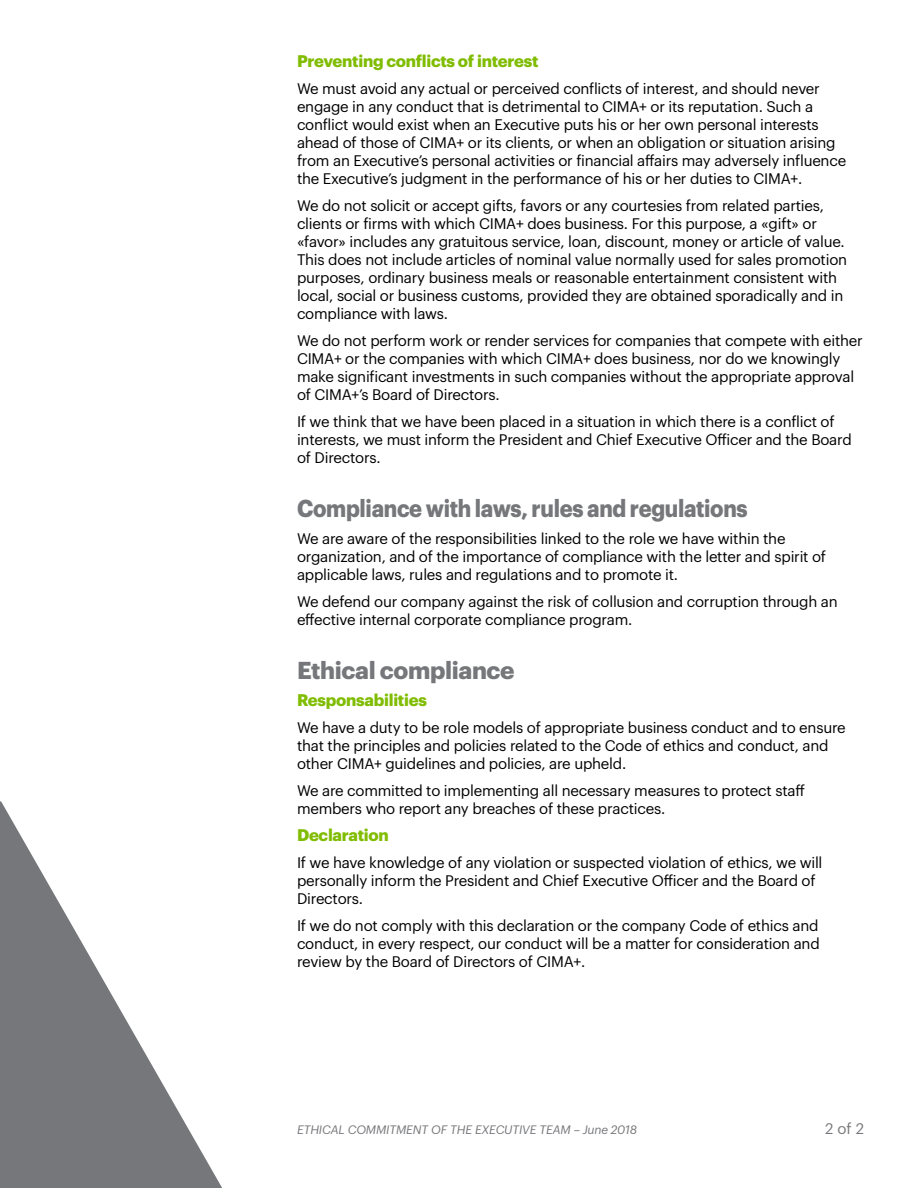
<style>
.page{position:relative;width:918px;height:1188px;background:#fff}
.page>*{position:absolute;margin:0;border:0;box-sizing:border-box;transform-origin:0 0}
.t1{font:700 24px "Graphik";letter-spacing:-.015em;color:#76777a;scale:.9 1}
.t2{font:700 24px "Graphik";letter-spacing:-.015em;color:#76777a}
.t3{font:700 16.5px "Graphik";letter-spacing:-.015em;color:#80bc00}
.texte_regulier{font:15px/18px "Graphik";letter-spacing:-.015em;color:#000}
.t4{font:15px "Graphik";color:#76777a}
.t5{font:italic 12px "Graphik";letter-spacing:-.01em;color:#76777a}
</style>
<div class="page">
<svg style="left:0;top:801px;width:222px;height:387px;fill:#76777a"></svg>
<p class="t3" style="left:297px;top:49px;width:243px">Preventing conflicts of interest</p>
<p class="texte_regulier" style="left:297px;top:79px;width:551px">We must avoid any actual or perceived conflicts of interest, and should never engage in any conduct that is detrimental to CIMA+ or its reputation. Such a conflict would exist when an Executive puts his or her own personal interests ahead of those of CIMA+ or its clients, or when an obligation or situation arising from an Executive’s personal activities or financial affairs may adversely influence the Executive’s judgment in the performance of his or her duties to CIMA+.</p>
<p class="texte_regulier" style="left:297px;top:196px;width:552px">We do not solicit or accept gifts, favors or any courtesies from related parties, clients or firms with which CIMA+ does business. For this purpose, a «gift» or «favor» includes any gratuitous service, loan, discount, money or article of value.<br>This does not include articles of nominal value normally used for sales promotion purposes, ordinary business meals or reasonable entertainment consistent with local, social or business customs, provided they are obtained sporadically and in compliance with laws.</p>
<p class="texte_regulier" style="left:297px;top:331px;width:567px">We do not perform work or render services for companies that compete with either CIMA+ or the companies with which CIMA+ does business, nor do we knowingly make significant investments in such companies without the appropriate approval of CIMA+’s Board of Directors.</p>
<p class="texte_regulier" style="left:297px;top:412px;width:556px">If we think that we have been placed in a situation in which there is a conflict of interests, we must inform the President and Chief Executive Officer and the Board of Directors.</p>
<p class="t1" style="left:297px;top:490px;width:502px">Compliance with laws, rules and regulations</p>
<p class="texte_regulier" style="left:297px;top:529px;width:531px">We are aware of the responsibilities linked to the role we have within the organization, and of the importance of compliance with the letter and spirit of applicable laws, rules and regulations and to promote it.</p>
<p class="texte_regulier" style="left:297px;top:592px;width:542px">We defend our company against the risk of collusion and corruption through an effective internal corporate compliance program.</p>
<p class="t2" style="left:297px;top:652px;width:219px">Ethical compliance</p>
<p class="t3" style="left:297px;top:688px;width:131px">Responsabilities</p>
<p class="texte_regulier" style="left:297px;top:718px;width:550px">We have a duty to be role models of appropriate business conduct and to ensure that the principles and policies related to the Code of ethics and conduct, and other CIMA+ guidelines and policies, are upheld.</p>
<p class="texte_regulier" style="left:297px;top:781px;width:509px">We are committed to implementing all necessary measures to protect staff members who report any breaches of these practices.</p>
<p class="t3" style="left:297px;top:823px;width:93px">Declaration</p>
<p class="texte_regulier" style="left:297px;top:853px;width:527px">If we have knowledge of any violation or suspected violation of ethics, we will personally inform the President and Chief Executive Officer and the Board of<br>Directors.</p>
<p class="texte_regulier" style="left:297px;top:916px;width:524px;text-align:justify">If we do not comply with this declaration or the company Code of ethics and conduct, in every respect, our conduct will be a matter for consideration and review by the Board of Directors of CIMA+.</p>
<p class="t5" style="left:297px;top:1120px;width:342px">ETHICAL COMMITMENT OF THE EXECUTIVE TEAM – June 2018</p>
<p class="t4" style="left:825px;top:1117px;width:40px">2 of 2</p>
</div>
